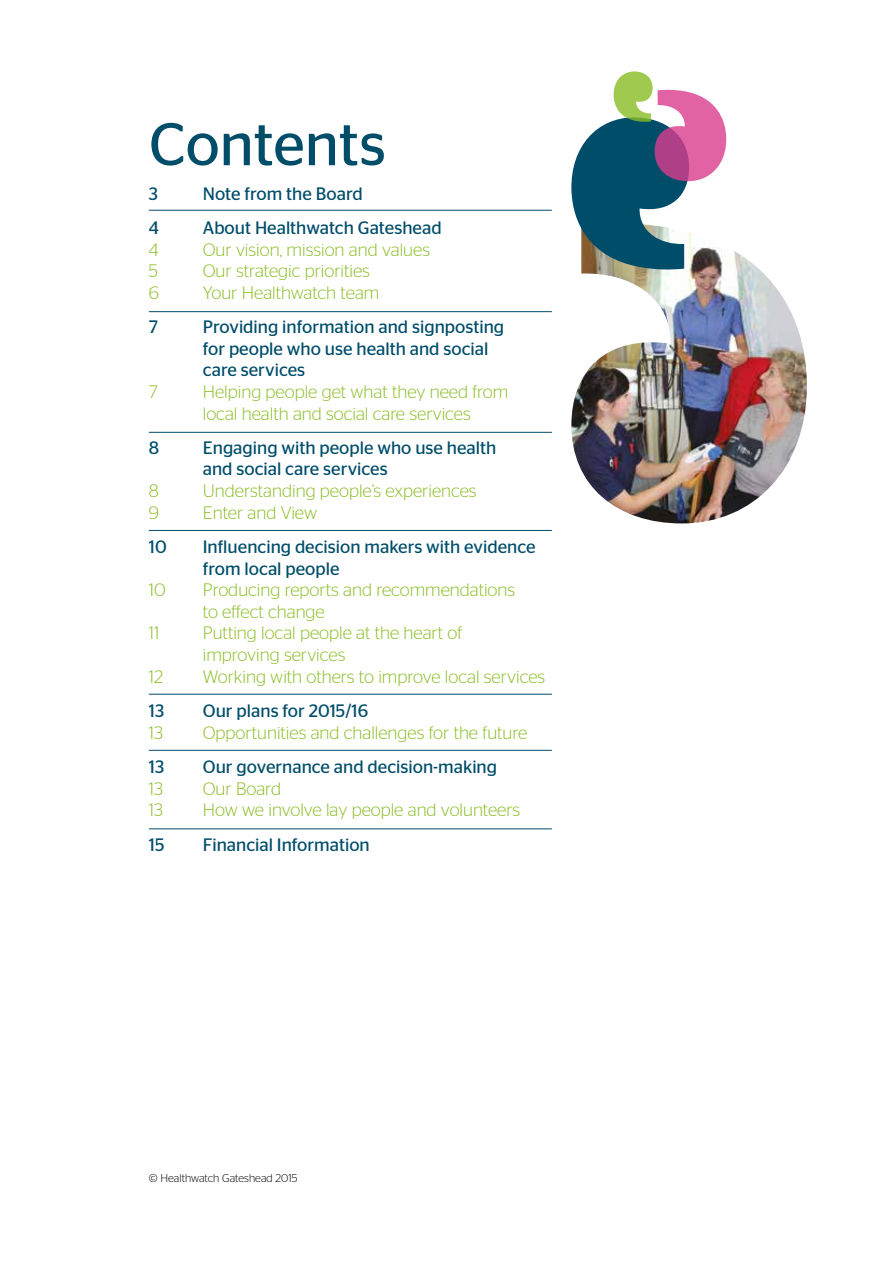
<style>
.page{position:relative;width:893px;height:1263px;background:#fff}
.page>*{position:absolute;margin:0;border:0;box-sizing:border-box;transform-origin:0 0}
.t1{font:60px "Stag Sans";color:#004d6a}
.t2{font:300 18px/21.6px "Stag Sans";color:#89bd24}
.t3{font:18px/21.6px "Stag Sans";color:#004d6a}
.t4{font:300 11.25px "Stag Sans";color:#000}
</style>
<div class="page">
<img style="left:571px;top:251px;width:236px;height:272px">
<svg style="left:571px;top:71px;width:156px;height:199px"></svg>
<hr style="left:149px;top:311px;width:403px;height:1px;background:#004d6a">
<hr style="left:149px;top:210px;width:403px;height:1px;background:#004d6a">
<hr style="left:149px;top:432px;width:403px;height:1px;background:#004d6a">
<hr style="left:149px;top:530px;width:403px;height:1px;background:#004d6a">
<hr style="left:149px;top:694px;width:403px;height:1px;background:#004d6a">
<hr style="left:149px;top:750px;width:403px;height:1px;background:#004d6a">
<hr style="left:149px;top:828px;width:403px;height:1px;background:#004d6a">
<h1 class="t1" style="left:149px;top:110px;width:239px">Contents</h1>
<p class="t3" style="left:149px;top:182px;width:11px">3</p>
<p class="t3" style="left:203px;top:182px;width:161px">Note from the Board</p>
<p class="t3" style="left:149px;top:217px;width:12px">4</p>
<p class="t3" style="left:203px;top:217px;width:240px">About Healthwatch Gateshead</p>
<p class="t2" style="left:149px;top:238px;width:11px">4</p>
<p class="t2" style="left:203px;top:238px;width:229px">Our vision, mission and values</p>
<p class="t2" style="left:149px;top:260px;width:11px">5</p>
<p class="t2" style="left:203px;top:260px;width:169px">Our strategic priorities</p>
<p class="t2" style="left:149px;top:281px;width:12px">6</p>
<p class="t2" style="left:203px;top:281px;width:178px">Your Healthwatch team</p>
<p class="t3" style="left:149px;top:316px;width:11px">7</p>
<p class="t3" style="left:203px;top:316px;width:303px">Providing information and signposting for people who use health and social care services</p>
<p class="t2" style="left:149px;top:381px;width:10px">7</p>
<p class="t2" style="left:203px;top:381px;width:307px">Helping people get what they need from local health and social care services</p>
<p class="t3" style="left:149px;top:437px;width:12px">8</p>
<p class="t3" style="left:203px;top:437px;width:295px">Engaging with people who use health and social care services</p>
<p class="t2" style="left:149px;top:480px;width:11px">8</p>
<p class="t2" style="left:203px;top:480px;width:275px">Understanding people’s experiences</p>
<p class="t2" style="left:149px;top:501px;width:12px">9</p>
<p class="t2" style="left:203px;top:501px;width:116px">Enter and View</p>
<p class="t3" style="left:149px;top:536px;width:19px">10</p>
<p class="t3" style="left:203px;top:536px;width:334px">Influencing decision makers with evidence from local people</p>
<p class="t2" style="left:149px;top:579px;width:18px">10</p>
<p class="t2" style="left:203px;top:579px;width:314px">Producing reports and recommendations to effect change</p>
<p class="t2" style="left:149px;top:622px;width:12px">11</p>
<p class="t2" style="left:203px;top:622px;width:261px">Putting local people at the heart of improving services</p>
<p class="t2" style="left:149px;top:665px;width:16px">12</p>
<p class="t2" style="left:203px;top:665px;width:344px">Working with others to improve local services</p>
<p class="t3" style="left:149px;top:700px;width:17px">13</p>
<p class="t3" style="left:203px;top:700px;width:167px">Our plans for 2015/16</p>
<p class="t2" style="left:149px;top:721px;width:16px">13</p>
<p class="t2" style="left:203px;top:721px;width:326px">Opportunities and challenges for the future</p>
<p class="t3" style="left:149px;top:756px;width:17px">13</p>
<p class="t3" style="left:203px;top:756px;width:296px">Our governance and decision-making</p>
<p class="t2" style="left:149px;top:777px;width:16px">13</p>
<p class="t2" style="left:203px;top:777px;width:80px">Our Board</p>
<p class="t2" style="left:149px;top:799px;width:16px">13</p>
<p class="t2" style="left:203px;top:799px;width:319px">How we involve lay people and volunteers</p>
<p class="t3" style="left:149px;top:833px;width:17px">15</p>
<p class="t3" style="left:203px;top:833px;width:168px">Financial Information</p>
<p class="t4" style="left:149px;top:1172px;width:150px">© Healthwatch Gateshead 2015</p>
</div>
